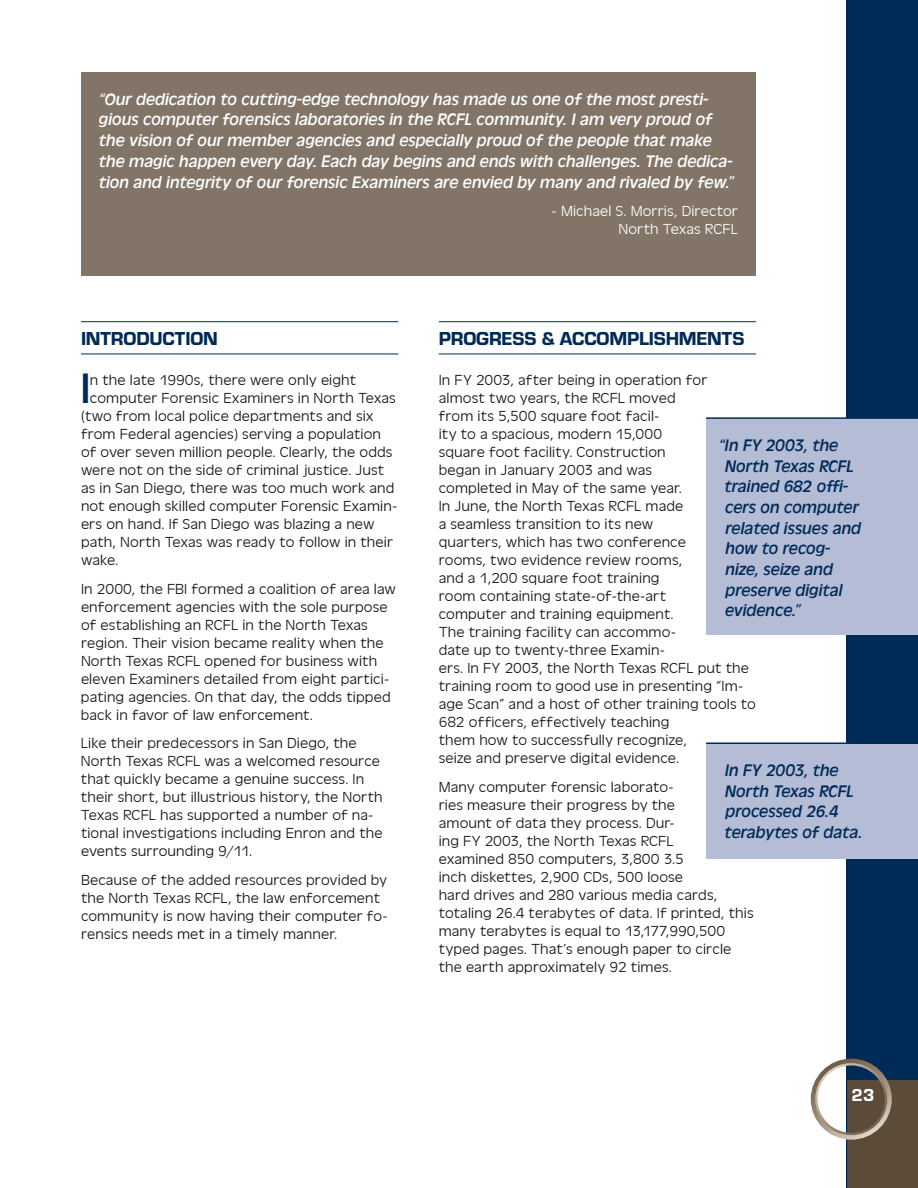
<style>
.page{position:relative;width:918px;height:1188px;background:#fff}
.page>*{position:absolute;margin:0;border:0;box-sizing:border-box;transform-origin:0 0}
.t1{font:700 38.55px "Agency FB";color:#002b57;scale:1.1 1}
.t2{font:19.5px "Eurostile T Heav";letter-spacing:-.005em;color:#002b57}
.t3{font:18px "Eurostile T Heav";color:#fff}
.t4{font:italic 17.25px/20.7px "Antique Oli T";color:#fff;scale:1.04 1}
.t5{font:italic 17.25px/20.7px "Antique Oli T";color:#002b57;scale:1.04 1}
.t6{font:15px/18px "Antique Oli T Ligh";letter-spacing:.005em;color:#151514;scale:1.1 1}
.t7{font:15px/18px "Antique Oli T Ligh";letter-spacing:.005em;color:#fff;text-align:right;scale:1.1 1}
</style>
<div class="page">
<div style="left:847px;top:0;width:71px;height:1188px;background:#002b57"></div>
<div style="left:847px;top:1080px;width:71px;height:108px;background:#5b4b38"></div>
<hr style="left:846px;top:0;width:1px;height:1188px;background:#002b57">
<hr style="left:81px;top:321px;width:317px;height:1px;background:#002b57">
<hr style="left:81px;top:354px;width:317px;height:1px;background:#002b57">
<hr style="left:439px;top:321px;width:317px;height:1px;background:#002b57">
<hr style="left:439px;top:354px;width:317px;height:1px;background:#002b57">
<div style="left:81px;top:72px;width:675px;height:203px;background:#827568"></div>
<div style="left:706px;top:418px;width:212px;height:216px;background:#b5bcd6"></div>
<hr style="left:706px;top:417px;width:212px;height:2px;background:#002b57">
<div style="left:706px;top:743px;width:212px;height:116px;background:#b5bcd6"></div>
<hr style="left:706px;top:742px;width:212px;height:2px;background:#002b57">
<div style="left:812px;top:1059px;width:79px;height:80px;border:6px solid #fff;border-radius:50%"></div>
<div style="left:811px;top:1059px;width:81px;height:81px;border:4px solid #fff;border-radius:50%"></div>
<p class="t4" style="left:99px;top:89px;width:612px">“Our dedication to cutting-edge technology has made us one of the most presti&shy;gious computer forensics laboratories in the RCFL community. I am very proud of the vision of our member agencies and especially proud of the people that make the magic happen every day. Each day begins and ends with challenges. The dedica&shy;tion and integrity of our forensic Examiners are envied by many and rivaled by few.”</p>
<p class="t7" style="left:552px;top:203px;width:171px">- Michael S. Morris, Director<br>North Texas RCFL</p>
<h2 class="t2" style="left:81px;top:327px;width:138px">INTRODUCTION</h2>
<h1 class="t1" style="left:81px;top:365px;width:10px">I</h1>
<p class="t6" style="left:90px;top:372px;width:244px">n the late 1990s, there were only eight</p>
<p class="t6" style="left:90px;top:390px;width:280px">computer Forensic Examiners in North Texas</p>
<p class="t6" style="left:81px;top:408px;width:268px">(two from local police departments and six</p>
<p class="t6" style="left:81px;top:426px;width:274px">from Federal agencies) serving a population</p>
<p class="t6" style="left:81px;top:444px;width:285px">of over seven million people. Clearly, the odds</p>
<p class="t6" style="left:81px;top:462px;width:277px">were not on the side of criminal justice. Just</p>
<p class="t6" style="left:81px;top:480px;width:286px">as in San Diego, there was too much work and</p>
<p class="t6" style="left:81px;top:498px;width:289px">not enough skilled computer Forensic Examin-</p>
<p class="t6" style="left:81px;top:516px;width:268px">ers on hand. If San Diego was blazing a new</p>
<p class="t6" style="left:81px;top:534px;width:285px">path, North Texas was ready to follow in their</p>
<p class="t6" style="left:81px;top:552px;width:35px">wake.</p>
<p class="t6" style="left:81px;top:580px;width:288px">In 2000, the FBI formed a coalition of area law enforcement agencies with the sole purpose of establishing an RCFL in the North Texas region. Their vision became reality when the North Texas RCFL opened for business with eleven Examiners detailed from eight partici&shy;pating agencies. On that day, the odds tipped back in favor of law enforcement.</p>
<p class="t6" style="left:81px;top:735px;width:276px">Like their predecessors in San Diego, the North Texas RCFL was a welcomed resource that quickly became a genuine success. In their short, but illustrious history, the North Texas RCFL has supported a number of na&shy;tional investigations including Enron and the events surrounding 9/11.</p>
<p class="t6" style="left:81px;top:871px;width:280px">Because of the added resources provided by the North Texas RCFL, the law enforcement community is now having their computer fo&shy;rensics needs met in a timely manner.</p>
<h2 class="t2" style="left:439px;top:327px;width:307px">PROGRESS &amp; ACCOMPLISHMENTS</h2>
<p class="t6" style="left:439px;top:372px;width:290px">In FY 2003, after being in operation for almost two years, the RCFL moved<br>from its 5,500 square foot facil-<br>ity to a spacious, modern 15,000<br>square foot facility. Construction<br>began in January 2003 and was<br>completed in May of the same year.<br>In June, the North Texas RCFL made<br>a seamless transition to its new<br>quarters, which has two conference<br>rooms, two evidence review rooms,<br>and a 1,200 square foot training<br>room containing state-of-the-art<br>computer and training equipment.<br>The training facility can accommo-<br>date up to twenty-three Examin-<br>ers. In FY 2003, the North Texas RCFL put the training room to good use in presenting “Im&shy;age Scan” and a host of other training tools to 682 officers, effectively teaching<br>them how to successfully recognize,<br>seize and preserve digital evidence.</p>
<p class="t6" style="left:439px;top:778px;width:288px">Many computer forensic laborato-<br>ries measure their progress by the<br>amount of data they process. Dur-<br>ing FY 2003, the North Texas RCFL<br>examined 850 computers, 3,800 3.5<br>inch diskettes, 2,900 CDs, 500 loose<br>hard drives and 280 various media cards, totaling 26.4 terabytes of data. If printed, this many terabytes is equal to 13,177,990,500 typed pages. That’s enough paper to circle the earth approximately 92 times.</p>
<p class="t5" style="left:725px;top:435px;width:133px;text-indent:-6px">“In FY 2003, the<br>North Texas RCFL trained 682 offi&shy;cers on computer related issues and how to recog&shy;nize, seize and preserve digital evidence.”</p>
<p class="t5" style="left:725px;top:760px;width:134px">In FY 2003, the<br>North Texas RCFL processed 26.4 terabytes of data.</p>
<p class="t3" style="left:852px;top:1085px;width:24px">23</p>
</div>
